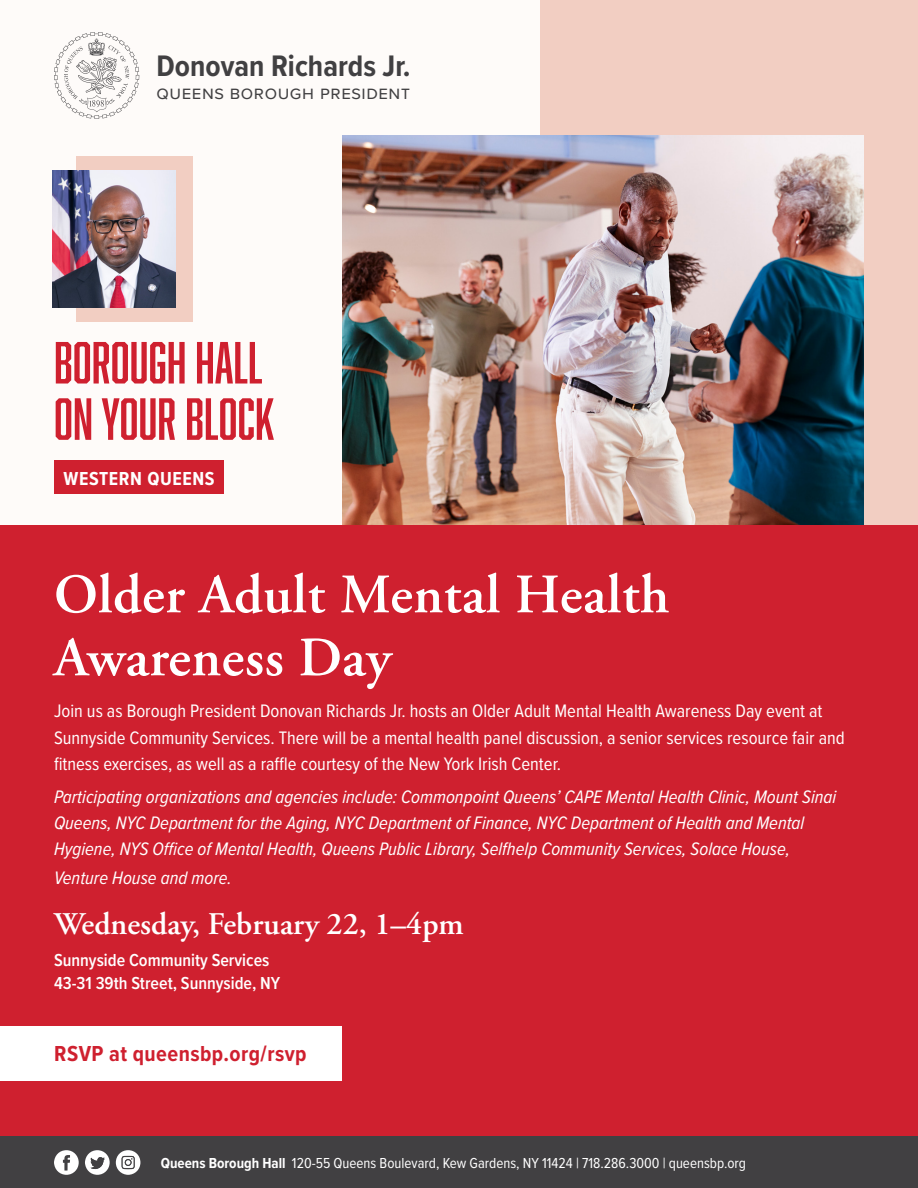
<style>
.page{position:relative;width:918px;height:1188px;background:#fff}
.page>*{position:absolute;margin:0;border:0;box-sizing:border-box;transform-origin:0 0}
.t1{font:600 55.5px/63px "Adobe Garamond Pro";letter-spacing:.01em;color:#fff}
.t2{font:54.75px/56.2px "Abolition";color:#cf202f}
.t3{font:600 31.5px "Adobe Garamond Pro";color:#fff}
.t4{font:700 30.75px "Proxima Nova Cond";color:#414042}
.t5{font:700 22.5px "Proxima Nova Cond";letter-spacing:.02em;color:#cf202f}
.t6{font:700 19.5px "Proxima Nova Cond";letter-spacing:.03em;color:#fff}
.t7{font:italic 18.75px/26.2px "Proxima Nova Cond";color:#fff}
.t8{font:18.75px/26.2px "Proxima Nova Cond";color:#fff}
.t9{font:18.75px "Proxima Nova";letter-spacing:.03em;color:#414042}
.t10{font:600 18px/23.2px "Proxima Nova Cond";color:#fff}
.t11{font:15px "Proxima Nova Cond";color:#fff}
.s1{font-weight:700}
</style>
<div class="page">
<div style="left:0;top:0;width:918px;height:530px;background:#fefbf9"></div>
<div style="left:540px;top:0;width:378px;height:549px;background:#f2cec2"></div>
<img style="left:342px;top:136px;width:522px;height:390px">
<div style="left:0;top:526px;width:918px;height:620px;background:#cf202f"></div>
<div style="left:0;top:1137px;width:918px;height:51px;background:#414042"></div>
<svg style="left:54px;top:1150px;width:25px;height:25px"></svg>
<svg style="left:116px;top:1150px;width:24px;height:25px"></svg>
<svg style="left:85px;top:1150px;width:25px;height:25px"></svg>
<svg style="left:54px;top:32px;width:85px;height:87px"></svg>
<div style="left:54px;top:460px;width:170px;height:34px;background:#cf202f"></div>
<div style="left:76px;top:156px;width:117px;height:165px;background:#f2cec2"></div>
<img style="left:53px;top:170px;width:122px;height:138px">
<div style="left:0;top:1026px;width:341px;height:55px;background:#fff"></div>
<h3 class="t4" style="left:157px;top:43px;width:256px">Donovan Richards Jr.</h3>
<p class="t9" style="left:157px;top:79px;width:255px">queens borough president</p>
<h2 class="t2" style="left:54px;top:334px;width:222px">BOROUGH HALL<br>ON YOUR BLOCK</h2>
<p class="t6" style="left:64px;top:464px;width:152px">WESTERN QUEENS</p>
<h1 class="t1" style="left:54px;top:564px;width:617px">Older Adult Mental Health<br>Awareness Day</h1>
<p class="t8" style="left:54px;top:697px;width:792px">Join us as Borough President Donovan Richards Jr. hosts an Older Adult Mental Health Awareness Day event at<br>Sunnyside Community Services. There will be a mental health panel discussion, a senior services resource fair and fitness exercises, as well as a raffle courtesy of the New York Irish Center.</p>
<p class="t7" style="left:54px;top:783px;width:784px">Participating organizations and agencies include: Commonpoint Queens’ CAPE Mental Health Clinic, Mount Sinai<br>Queens, NYC Department for the Aging, NYC Department of Finance, NYC Department of Health and Mental<br>Hygiene, NYS Office of Mental Health, Queens Public Library, Selfhelp Community Services, Solace House,</p>
<p class="t7" style="left:54px;top:864px;width:179px">Venture House and more.</p>
<h3 class="t3" style="left:54px;top:906px;width:411px">Wednesday, February 22, 1–4pm</h3>
<p class="t10" style="left:54px;top:948px;width:228px">Sunnyside Community Services<br>43-31 39th Street, Sunnyside, NY</p>
<p class="t5" style="left:54px;top:1037px;width:254px">RSVP at queensbp.org/rsvp</p>
<p class="t11" style="left:161px;top:1152px;width:587px"><span class="s1">Queens Borough Hall</span> 120-55 Queens Boulevard, Kew Gardens, NY 11424 | 718.286.3000 | queensbp.org</p>
</div>
